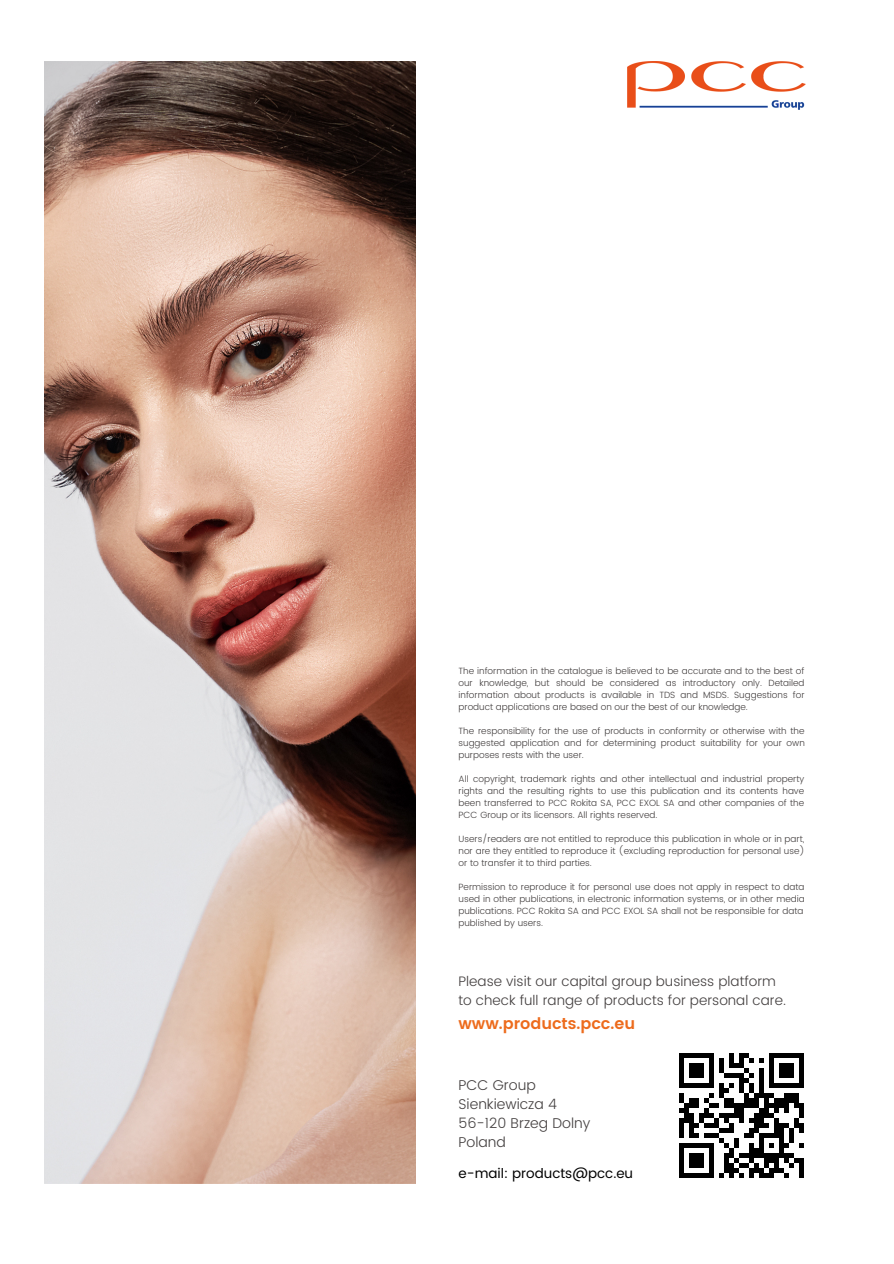
<style>
.page{position:relative;width:894px;height:1264px;background:#fff}
.page>*{position:absolute;margin:0;border:0;box-sizing:border-box;transform-origin:0 0}
.t1{font:600 15.9px "Poppins";color:#ed6b1c}
.t2{font:300 14.25px/18.9px "Poppins";color:#444040}
.t3{font:300 13.8px/19.2px "Poppins";color:#444040}
.t4{font:13.5px "Poppins";color:#000}
.t5{font:300 9px/12px "Poppins";color:#444040;text-align:justify}
</style>
<div class="page">
<img style="left:45px;top:61px;width:370px;height:1122px">
<img style="left:679px;top:1053px;width:125px;height:125px">
<img style="left:627px;top:61px;width:178px;height:49px">
<p class="t5" style="left:458px;top:665px;width:347px">The information in the catalogue is believed to be accurate and to the best of our knowledge, but should be considered as introductory only. Detailed information about products is available in TDS and MSDS. Suggestions for product applications are based on our the best of our knowledge.</p>
<p class="t5" style="left:458px;top:725px;width:348px">The responsibility for the use of products in conformity or otherwise with the suggested application and for determining product suitability for your own purposes rests with the user.</p>
<p class="t5" style="left:458px;top:773px;width:347px">All copyright, trademark rights and other intellectual and industrial property rights and the resulting rights to use this publication and its contents have been transferred to PCC Rokita SA, PCC EXOL SA and other companies of the PCC Group or its licensors. All rights reserved.</p>
<p class="t5" style="left:458px;top:833px;width:348px">Users/readers are not entitled to reproduce this publication in whole or in part, nor are they entitled to reproduce it (excluding reproduction for personal use) or to transfer it to third parties.</p>
<p class="t5" style="left:458px;top:881px;width:347px;text-align:left">Permission to reproduce it for personal use does not apply in respect to data used in other publications, in electronic information systems, or in other media publications. PCC Rokita SA and PCC EXOL SA shall not be responsible for data published by users.</p>
<h3 class="t3" style="left:458px;top:971px;width:329px">Please visit our capital group business platform to check full range of products for personal care.</h3>
<h1 class="t1" style="left:458px;top:1013px;width:178px">www.products.pcc.eu</h1>
<h2 class="t2" style="left:458px;top:1075px;width:133px">PCC Group<br>Sienkiewicza 4<br>56-120 Brzeg Dolny<br>Poland</h2>
<h3 class="t4" style="left:458px;top:1165px;width:176px">e-mail: products@pcc.eu</h3>
</div>
